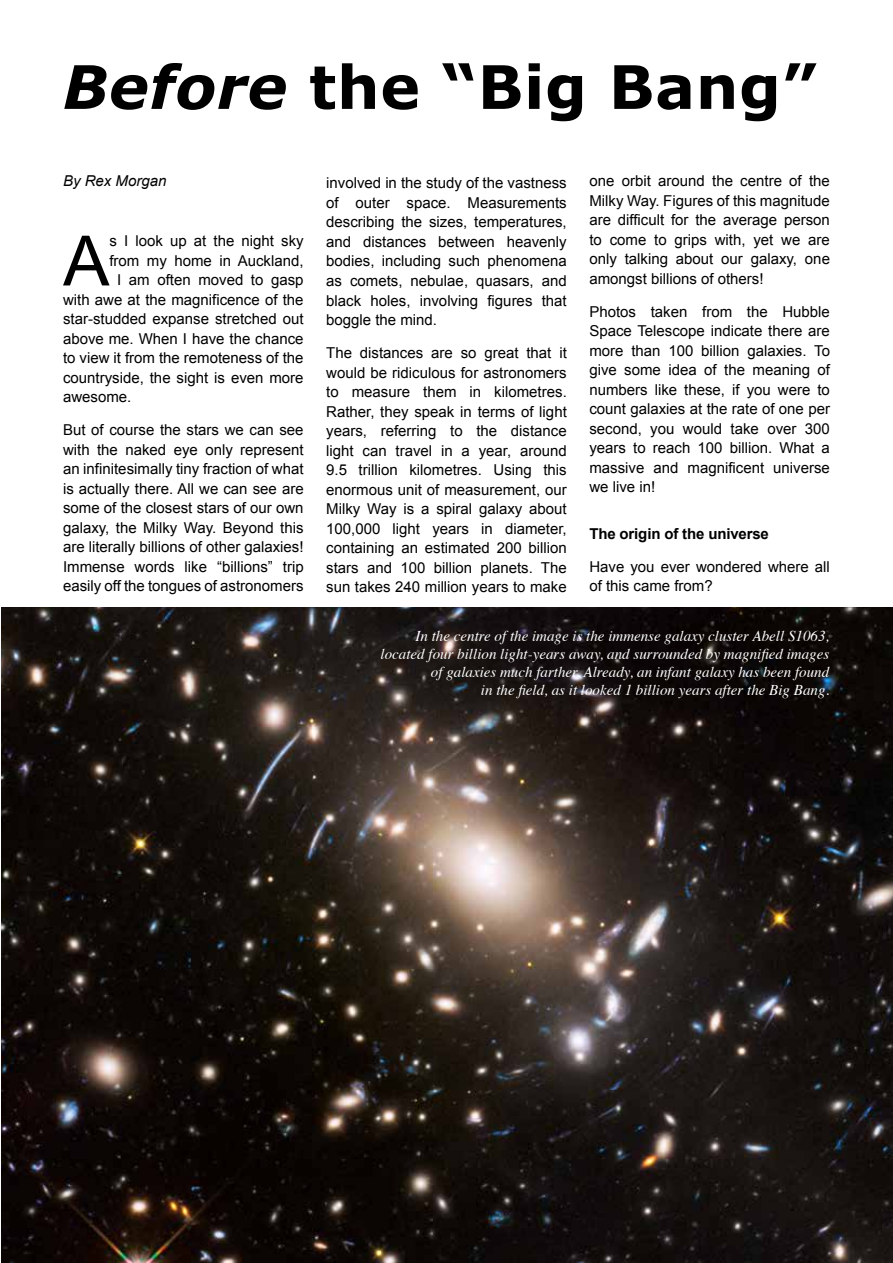
<style>
.page{position:relative;width:893px;height:1263px;background:#fff}
.page>*{position:absolute;margin:0;border:0;box-sizing:border-box;transform-origin:0 0}
.t1{font:69.45px "Arial";color:#000}
.t2{font:700 60px "Verdana";letter-spacing:.01em;color:#000}
.t3{font:15px/19.5px "Arial";color:#000;text-align:justify}
.t4{font:italic 15px/18px "Times";color:#fff;text-align:right}
.t5{font:700 15px "Arial";letter-spacing:-.01em;color:#000}
.t6{font:italic 15px "Arial";color:#000}
.s1{font-style:italic}
</style>
<div class="page">
<img style="left:1px;top:608px;width:892px;height:655px">
<h2 class="t2" style="left:63px;top:48px;width:756px"><span class="s1">Before</span> the “Big Bang”</h2>
<p class="t6" style="left:63px;top:171px;width:105px">By Rex Morgan</p>
<h1 class="t1" style="left:63px;top:216px;width:48px">A</h1>
<p class="t3" style="left:109px;top:232px;width:196px">s I look up at the night sky</p>
<p class="t3" style="left:109px;top:251px;width:196px">from my home in Auckland,</p>
<p class="t3" style="left:117px;top:271px;width:188px">I am often moved to gasp</p>
<p class="t3" style="left:63px;top:290px;width:242px">with awe at the magnificence of the</p>
<p class="t3" style="left:63px;top:310px;width:242px">star-studded expanse stretched out</p>
<p class="t3" style="left:63px;top:329px;width:242px">above me. When I have the chance</p>
<p class="t3" style="left:63px;top:349px;width:242px">to view it from the remoteness of the</p>
<p class="t3" style="left:63px;top:368px;width:242px">countryside, the sight is even more</p>
<p class="t3" style="left:63px;top:388px;width:70px">awesome.</p>
<p class="t3" style="left:63px;top:421px;width:242px">But of course the stars we can see with the naked eye only represent an infinitesimally tiny fraction of what is actually there. All we can see are some of the closest stars of our own galaxy, the Milky Way. Beyond this are literally billions of other galaxies!<br>Immense words like “billions” trip easily off the tongues of astronomers</p>
<p class="t3" style="left:326px;top:174px;width:242px">involved in the study of the vastness of outer space. Measurements describing the sizes, temperatures, and distances between heavenly bodies, including such phenomena as comets, nebulae, quasars, and black holes, involving figures that boggle the mind.</p>
<p class="t3" style="left:326px;top:343px;width:242px">The distances are so great that it would be ridiculous for astronomers to measure them in kilometres.<br>Rather, they speak in terms of light years, referring to the distance light can travel in a year, around 9.5 trillion kilometres. Using this enormous unit of measurement, our Milky Way is a spiral galaxy about 100,000 light years in diameter, containing an estimated 200 billion stars and 100 billion planets. The sun takes 240 million years to make</p>
<p class="t3" style="left:589px;top:172px;width:242px">one orbit around the centre of the Milky Way. Figures of this magnitude are difficult for the average person to come to grips with, yet we are only talking about our galaxy, one amongst billions of others!</p>
<p class="t3" style="left:589px;top:302px;width:242px">Photos taken from the Hubble Space Telescope indicate there are more than 100 billion galaxies. To give some idea of the meaning of numbers like these, if you were to count galaxies at the rate of one per second, you would take over 300 years to reach 100 billion. What a massive and magnificent universe we live in!</p>
<p class="t5" style="left:589px;top:524px;width:181px">The origin of the universe</p>
<p class="t3" style="left:589px;top:557px;width:242px">Have you ever wondered where all of this came from?</p>
<p class="t4" style="left:381px;top:626px;width:450px">In the centre of the image is the immense galaxy cluster Abell S1063, located four billion light-years away, and surrounded by magnified images of galaxies much farther. Already, an infant galaxy has been found<br>in the field, as it looked 1 billion years after the Big Bang.</p>
</div>
